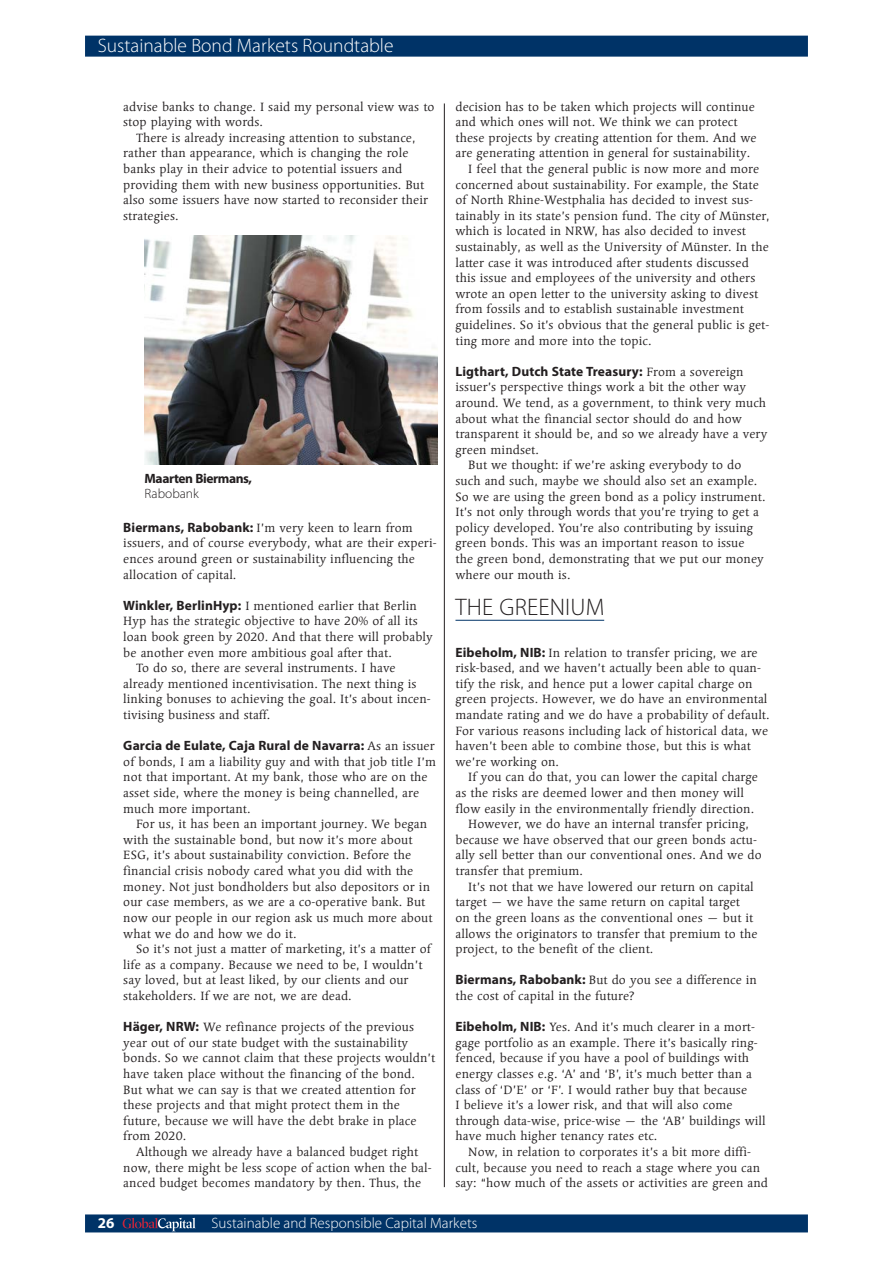
<style>
.page{position:relative;width:893px;height:1263px;background:#fff}
.page>*{position:absolute;margin:0;border:0;box-sizing:border-box;transform-origin:0 0}
.t1{font:300 24px "Myriad Pro";letter-spacing:.01em;color:#231f20}
.t2{font:300 19.5px "Myriad Pro";color:#fff}
.t3{font:300 15px "Myriad Pro";color:#fff}
.t4{font:700 15px "Myriad Pro";color:#fff}
._2012_RT_intro_detai{font:700 13.5px "Myriad Pro";letter-spacing:.01em;color:#231f20}
._2012_RT_intro_detai-2{font:700 13.5px/15px "Myriad Pro";letter-spacing:-.03em;color:#231f20}
.t5{font:12px/15.6px "Linotype Syntax Srf Std";letter-spacing:.01em;color:#231f20}
.s1{font-weight:300}
.s2{font-family:"Myriad Pro";font-weight:700;font-size:13.5px}
.s3{font-family:"Linotype Syntax Srf Std";font-weight:400;font-size:12px}
</style>
<div class="page">
<div style="left:85px;top:36px;width:723px;height:21px;background:#003367"></div>
<div style="left:85px;top:1214px;width:723px;height:18px;background:#003367"></div>
<svg style="left:123px;top:1218px;width:73px;height:13px"></svg>
<hr style="left:444px;top:103px;width:1px;height:1084px;background:#231f20">
<hr style="left:455px;top:620px;width:149px;height:1px;background:#003367">
<img style="left:145px;top:235px;width:293px;height:229px">
<h2 class="t2" style="left:98px;top:34px;width:297px">Sustainable Bond Markets Roundtable</h2>
<p class="t5" style="left:123px;top:99px;width:313px">advise banks to change. I said my personal view was to stop playing with words.</p>
<p class="t5" style="left:123px;top:130px;width:306px;text-indent:13px">There is already increasing attention to substance, rather than appearance, which is changing the role banks play in their advice to potential issuers and providing them with new business opportunities. But also some issuers have now started to reconsider their strategies.</p>
<p class="_2012_RT_intro_detai-2" style="left:145px;top:470px;width:109px">Maarten Biermans,<br><span class="s1">Rabobank</span></p>
<p class="t5" style="left:123px;top:520px;width:315px"><span class="s2">Biermans, Rabobank:</span> I’m very keen to learn from issuers, and of course everybody, what are their experi&shy;ences around green or sustainability influencing the allocation of capital.</p>
<p class="t5" style="left:123px;top:598px;width:311px"><span class="s2">Winkler, BerlinHyp:</span> I mentioned earlier that Berlin Hyp has the strategic objective to have 20% of all its loan book green by 2020. And that there will probably be another even more ambitious goal after that.</p>
<p class="t5" style="left:123px;top:661px;width:309px;text-indent:13px">To do so, there are several instruments. I have already mentioned incentivisation. The next thing is linking bonuses to achieving the goal. It’s about incen&shy;tivising business and staff.</p>
<p class="_2012_RT_intro_detai" style="left:123px;top:737px;width:313px">Garcia de Eulate, Caja Rural de Navarra: <span class="s3">As an issuer</span></p>
<p class="t5" style="left:123px;top:754px;width:314px">of bonds, I am a liability guy and with that job title I’m not that important. At my bank, those who are on the asset side, where the money is being channelled, are much more important.</p>
<p class="t5" style="left:123px;top:817px;width:311px;text-indent:13px">For us, it has been an important journey. We began with the sustainable bond, but now it’s more about ESG, it’s about sustainability conviction. Before the financial crisis nobody cared what you did with the money. Not just bondholders but also depositors or in our case members, as we are a co-operative bank. But now our people in our region ask us much more about what we do and how we do it.</p>
<p class="t5" style="left:123px;top:941px;width:309px;text-indent:13px">So it’s not just a matter of marketing, it’s a matter of life as a company. Because we need to be, I wouldn’t say loved, but at least liked, by our clients and our stakeholders. If we are not, we are dead.</p>
<p class="t5" style="left:123px;top:1019px;width:313px"><span class="s2">Häger, NRW:</span> We refinance projects of the previous year out of our state budget with the sustainability bonds. So we cannot claim that these projects wouldn’t have taken place without the financing of the bond.<br>But what we can say is that we created attention for these projects and that might protect them in the future, because we will have the debt brake in place from 2020.</p>
<p class="t5" style="left:123px;top:1144px;width:310px;text-indent:13px">Although we already have a balanced budget right now, there might be less scope of action when the bal&shy;anced budget becomes mandatory by then. Thus, the</p>
<p class="t5" style="left:455px;top:99px;width:303px">decision has to be taken which projects will continue and which ones will not. We think we can protect these projects by creating attention for them. And we are generating attention in general for sustainability.</p>
<p class="t5" style="left:455px;top:161px;width:316px;text-indent:13px">I feel that the general public is now more and more concerned about sustainability. For example, the State of North Rhine-Westphalia has decided to invest sus&shy;tainably in its state’s pension fund. The city of Münster, which is located in NRW, has also decided to invest sustainably, as well as the University of Münster. In the latter case it was introduced after students discussed this issue and employees of the university and others wrote an open letter to the university asking to divest from fossils and to establish sustainable investment guidelines. So it’s obvious that the general public is get&shy;ting more and more into the topic.</p>
<p class="_2012_RT_intro_detai" style="left:455px;top:362px;width:290px">Ligthart, Dutch State Treasury: <span class="s3">From a sovereign</span></p>
<p class="t5" style="left:455px;top:380px;width:313px">issuer’s perspective things work a bit the other way around. We tend, as a government, to think very much about what the financial sector should do and how transparent it should be, and so we already have a very green mindset.</p>
<p class="t5" style="left:455px;top:458px;width:312px;text-indent:13px">But we thought: if we’re asking everybody to do such and such, maybe we should also set an example.<br>So we are using the green bond as a policy instrument.<br>It’s not only through words that you’re trying to get a policy developed. You’re also contributing by issuing green bonds. This was an important reason to issue<br>the green bond, demonstrating that we put our money where our mouth is.</p>
<p class="t1" style="left:455px;top:593px;width:150px">THE GREENIUM</p>
<p class="t5" style="left:455px;top:645px;width:316px"><span class="s2">Eibeholm, NIB:</span> In relation to transfer pricing, we are risk-based, and we haven’t actually been able to quan&shy;tify the risk, and hence put a lower capital charge on green projects. However, we do have an environmental mandate rating and we do have a probability of default.<br>For various reasons including lack of historical data, we haven’t been able to combine those, but this is what we’re working on.</p>
<p class="t5" style="left:455px;top:770px;width:304px;text-indent:13px">If you can do that, you can lower the capital charge as the risks are deemed lower and then money will flow easily in the environmentally friendly direction.</p>
<p class="t5" style="left:455px;top:817px;width:308px;text-indent:13px">However, we do have an internal transfer pricing, because we have observed that our green bonds actu&shy;ally sell better than our conventional ones. And we do transfer that premium.</p>
<p class="t5" style="left:455px;top:879px;width:304px;text-indent:13px">It’s not that we have lowered our return on capital target — we have the same return on capital target on the green loans as the conventional ones — but it allows the originators to transfer that premium to the project, to the benefit of the client.</p>
<p class="t5" style="left:455px;top:973px;width:303px"><span class="s2">Biermans, Rabobank:</span> But do you see a difference in the cost of capital in the future?</p>
<p class="t5" style="left:455px;top:1019px;width:312px"><span class="s2">Eibeholm, NIB:</span> Yes. And it’s much clearer in a mort&shy;gage portfolio as an example. There it’s basically ring&shy;fenced, because if you have a pool of buildings with energy classes e.g. ‘A’ and ‘B’, it’s much better than a class of ‘D’E’ or ‘F’. I would rather buy that because<br>I believe it’s a lower risk, and that will also come through data-wise, price-wise — the ‘AB’ buildings will have much higher tenancy rates etc.</p>
<p class="t5" style="left:455px;top:1144px;width:314px;text-indent:13px">Now, in relation to corporates it’s a bit more diffi&shy;cult, because you need to reach a stage where you can say: “how much of the assets or activities are green and</p>
<p class="t4" style="left:98px;top:1213px;width:18px">26</p>
<p class="t3" style="left:212px;top:1214px;width:267px">Sustainable and Responsible Capital Markets</p>
</div>
